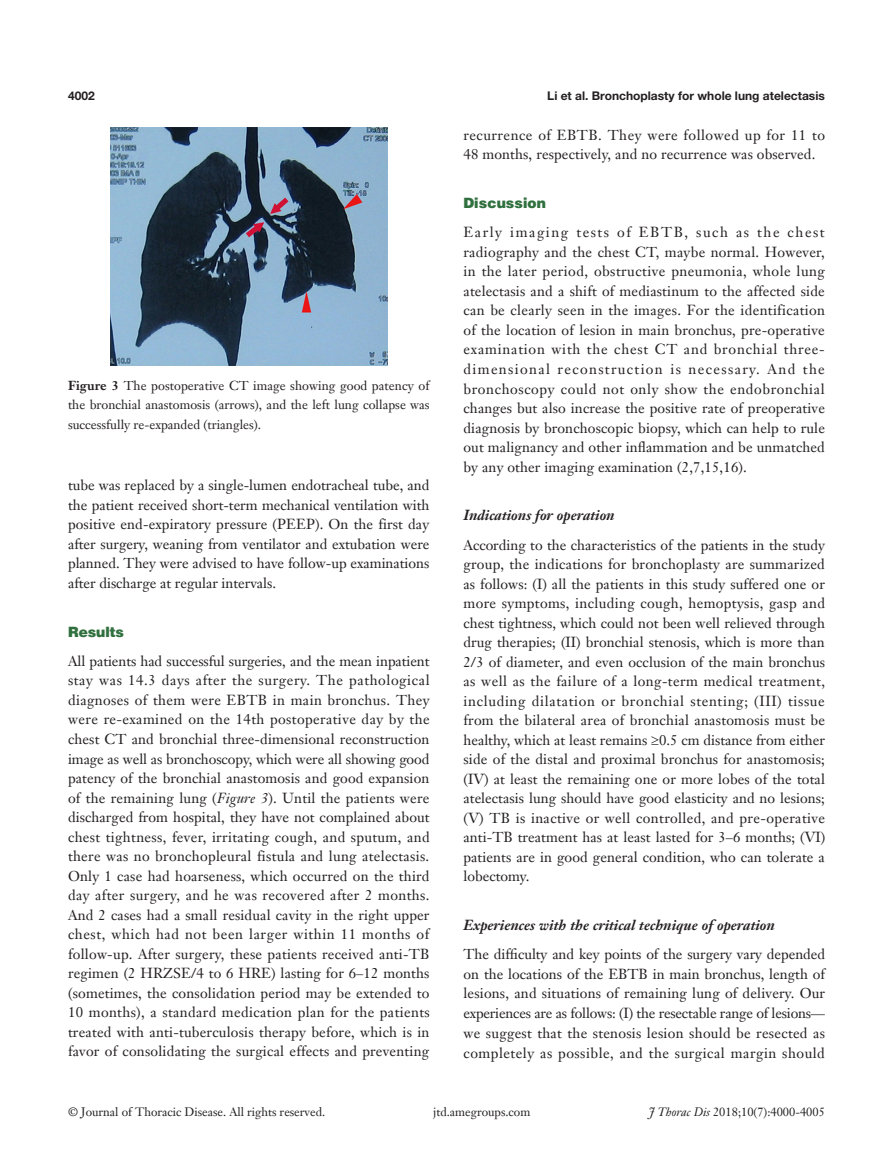
<style>
.page{position:relative;width:893px;height:1170px;background:#fff}
.page>*{position:absolute;margin:0;border:0;box-sizing:border-box;transform-origin:0 0}
.t1{font:14.25px/19.5px "Janson Text LT";letter-spacing:.01em;color:#231f20;text-align:justify}
.二级标题斜体-6_5{font:italic 700 14.25px "Janson Text LT";color:#231f20}
.一级标题-6_5{font:900 14.25px "Helvetica";letter-spacing:.01em;color:#30703e}
.t2{font:12.75px/19.5px "Janson Text LT";color:#231f20;text-align:justify}
.t3{font:12px "Janson Text LT";color:#231f20}
.Running_title{font:700 12px "Helvetica Neue LT Pro";color:#231f20}
.s1{font-weight:700}
.s2{font-style:italic}
</style>
<div class="page">
<img style="left:111px;top:128px;width:276px;height:237px">
<p class="Running_title" style="left:68px;top:88px;width:28px">4002</p>
<p class="t2" style="left:68px;top:375px;width:363px"><span class="s1">Figure 3</span> The postoperative CT image showing good patency of the bronchial anastomosis (arrows), and the left lung collapse was successfully re-expanded (triangles).</p>
<p class="t1" style="left:68px;top:475px;width:363px">tube was replaced by a single-lumen endotracheal tube, and the patient received short-term mechanical ventilation with positive end-expiratory pressure (PEEP). On the first day after surgery, weaning from ventilator and extubation were planned. They were advised to have follow-up examinations after discharge at regular intervals.</p>
<p class="一级标题-6_5" style="left:68px;top:622px;width:58px">Results</p>
<p class="t1" style="left:68px;top:651px;width:363px">All patients had successful surgeries, and the mean inpatient stay was 14.3 days after the surgery. The pathological diagnoses of them were EBTB in main bronchus. They were re-examined on the 14th postoperative day by the chest CT and bronchial three-dimensional reconstruction image as well as bronchoscopy, which were all showing good patency of the bronchial anastomosis and good expansion of the remaining lung (<span class="s2">Figure 3</span>). Until the patients were discharged from hospital, they have not complained about chest tightness, fever, irritating cough, and sputum, and there was no bronchopleural fistula and lung atelectasis.<br>Only 1 case had hoarseness, which occurred on the third day after surgery, and he was recovered after 2 months.<br>And 2 cases had a small residual cavity in the right upper chest, which had not been larger within 11 months of follow-up. After surgery, these patients received anti-TB regimen (2 HRZSE/4 to 6 HRE) lasting for 6–12 months (sometimes, the consolidation period may be extended to 10 months), a standard medication plan for the patients treated with anti-tuberculosis therapy before, which is in favor of consolidating the surgical effects and preventing</p>
<p class="Running_title" style="left:547px;top:88px;width:279px">Li et al. Bronchoplasty for whole lung atelectasis</p>
<p class="t1" style="left:463px;top:125px;width:363px">recurrence of EBTB. They were followed up for 11 to<br>48 months, respectively, and no recurrence was observed.</p>
<p class="一级标题-6_5" style="left:463px;top:194px;width:84px">Discussion</p>
<p class="t1" style="left:463px;top:222px;width:363px">Early imaging tests of EBTB, such as the chest radiography and the chest CT, maybe normal. However, in the later period, obstructive pneumonia, whole lung atelectasis and a shift of mediastinum to the affected side can be clearly seen in the images. For the identification of the location of lesion in main bronchus, pre-operative examination with the chest CT and bronchial three&shy;dimensional reconstruction is necessary. And the bronchoscopy could not only show the endobronchial changes but also increase the positive rate of preoperative diagnosis by bronchoscopic biopsy, which can help to rule out malignancy and other inflammation and be unmatched by any other imaging examination (2,7,15,16).</p>
<p class="二级标题斜体-6_5" style="left:463px;top:506px;width:153px">Indications for operation</p>
<p class="t1" style="left:463px;top:534px;width:363px">According to the characteristics of the patients in the study group, the indications for bronchoplasty are summarized as follows: (I) all the patients in this study suffered one or more symptoms, including cough, hemoptysis, gasp and chest tightness, which could not been well relieved through drug therapies; (II) bronchial stenosis, which is more than 2/3 of diameter, and even occlusion of the main bronchus as well as the failure of a long-term medical treatment, including dilatation or bronchial stenting; (III) tissue from the bilateral area of bronchial anastomosis must be healthy, which at least remains ≥0.5 cm distance from either side of the distal and proximal bronchus for anastomosis; (IV) at least the remaining one or more lobes of the total atelectasis lung should have good elasticity and no lesions; (V) TB is inactive or well controlled, and pre-operative anti-TB treatment has at least lasted for 3–6 months; (VI) patients are in good general condition, who can tolerate a lobectomy.</p>
<p class="二级标题斜体-6_5" style="left:463px;top:915px;width:313px">Experiences with the critical technique of operation</p>
<p class="t1" style="left:463px;top:944px;width:363px">The difficulty and key points of the surgery vary depended on the locations of the EBTB in main bronchus, length of lesions, and situations of remaining lung of delivery. Our experiences are as follows: (I) the resectable range of lesions— we suggest that the stenosis lesion should be resected as completely as possible, and the surgical margin should</p>
<p class="t3" style="left:68px;top:1104px;width:259px">© Journal of Thoracic Disease. All rights reserved.</p>
<p class="t3" style="left:433px;top:1104px;width:99px">jtd.amegroups.com</p>
<p class="t3" style="left:649px;top:1104px;width:178px"><span class="s2">J Thorac Dis</span> 2018;10(7):4000-4005</p>
</div>
